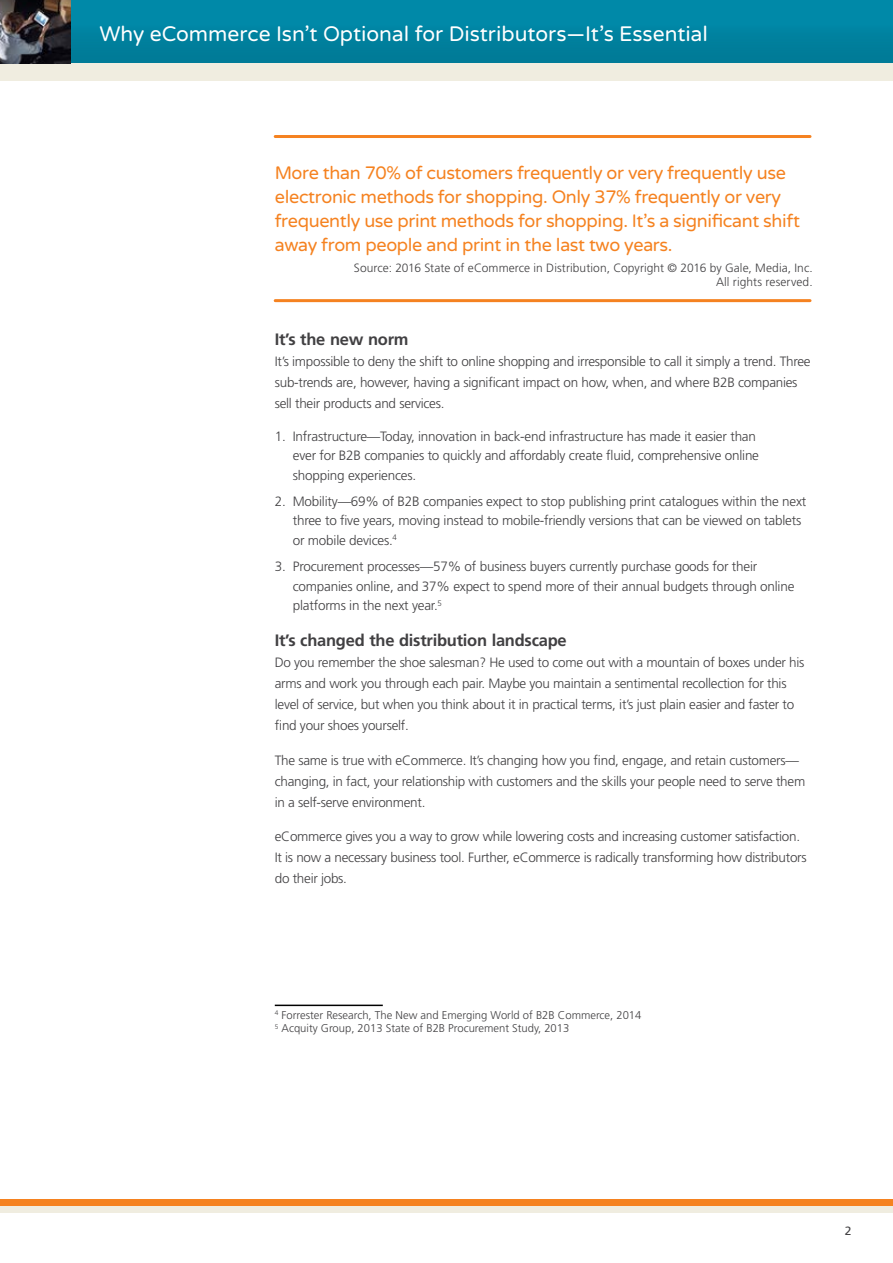
<style>
.page{position:relative;width:893px;height:1263px;background:#fff}
.page>*{position:absolute;margin:0;border:0;box-sizing:border-box;transform-origin:0 0}
.t1{font:21px "Varela Round";color:#fff}
.Quotation_Copy{font:18px/24px "Varela Round";letter-spacing:-.02em;color:#f58220}
.Body_Subhead{font:700 16.5px "Frutiger LT Std";letter-spacing:-.015em;color:#414042}
.Body_Copy{font:300 13.5px/21px "Frutiger LT Std";letter-spacing:-.02em;color:#414042}
.Quotation_Author_and{font:300 12px/14.4px "Frutiger LT Std";letter-spacing:.005em;color:#414042;text-align:right}
.t2{font:12px "Frutiger LT Std";color:#414042}
.Footnote{font:300 11.25px "Frutiger LT Std";color:#414042}
</style>
<div class="page">
<div style="left:0;top:1199px;width:893px;height:7px;background:#f58220"></div>
<div style="left:0;top:1206px;width:893px;height:7px;background:#f0ede0"></div>
<div style="left:0;top:0;width:893px;height:63px;background:#0084a2"></div>
<div style="left:0;top:63px;width:893px;height:17px;background:#f0ede0"></div>
<img style="left:0;top:0;width:70px;height:63px">
<hr style="left:275px;top:1004px;width:108px;height:2px;background:#000">
<hr style="left:275px;top:135px;width:535px;height:3px;background:#f58220">
<hr style="left:275px;top:299px;width:535px;height:3px;background:#f58220">
<h1 class="t1" style="left:99px;top:22px;width:610px">Why eCommerce Isn’t Optional for Distributors—It’s Essential</h1>
<p class="Quotation_Copy" style="left:275px;top:161px;width:527px">More than 70% of customers frequently or very frequently use electronic methods for shopping. Only 37% frequently or very frequently use print methods for shopping. It’s a significant shift away from people and print in the last two years.</p>
<p class="Quotation_Author_and" style="left:354px;top:261px;width:460px">Source: 2016 State of eCommerce in Distribution, Copyright © 2016 by Gale, Media, Inc.<br>All rights reserved.</p>
<p class="Body_Subhead" style="left:275px;top:329px;width:135px">It’s the new norm</p>
<p class="Body_Copy" style="left:275px;top:351px;width:537px">It’s impossible to deny the shift to online shopping and irresponsible to call it simply a trend. Three sub-trends are, however, having a significant impact on how, when, and where B2B companies sell their products and services.</p>
<p class="Body_Copy" style="left:293px;top:426px;width:468px;line-height:19.5px;text-indent:-18px">1. Infrastructure—Today, innovation in back-end infrastructure has made it easier than ever for B2B companies to quickly and affordably create fluid, comprehensive online shopping experiences.</p>
<p class="Body_Copy" style="left:293px;top:492px;width:515px;line-height:19.5px;text-indent:-18px">2. Mobility—69% of B2B companies expect to stop publishing print catalogues within the next three to five years, moving instead to mobile-friendly versions that can be viewed on tablets or mobile devices.<sup>4</sup></p>
<p class="Body_Copy" style="left:293px;top:557px;width:503px;line-height:19.5px;text-indent:-18px">3. Procurement processes—57% of business buyers currently purchase goods for their companies online, and 37% expect to spend more of their annual budgets through online platforms in the next year.<sup>5</sup></p>
<p class="Body_Subhead" style="left:275px;top:631px;width:293px">It’s changed the distribution landscape</p>
<p class="Body_Copy" style="left:275px;top:652px;width:531px">Do you remember the shoe salesman? He used to come out with a mountain of boxes under his arms and work you through each pair. Maybe you maintain a sentimental recollection for this level of service, but when you think about it in practical terms, it’s just plain easier and faster to find your shoes yourself.</p>
<p class="Body_Copy" style="left:275px;top:750px;width:532px">The same is true with eCommerce. It’s changing how you find, engage, and retain customers— changing, in fact, your relationship with customers and the skills your people need to serve them in a self-serve environment.</p>
<p class="Body_Copy" style="left:275px;top:826px;width:533px">eCommerce gives you a way to grow while lowering costs and increasing customer satisfaction.<br>It is now a necessary business tool. Further, eCommerce is radically transforming how distributors do their jobs.</p>
<p class="Footnote" style="left:275px;top:1008px;width:368px"><sup>4</sup> Forrester Research, The New and Emerging World of B2B Commerce, 2014</p>
<p class="Footnote" style="left:275px;top:1022px;width:296px"><sup>5</sup> Acquity Group, 2013 State of B2B Procurement Study, 2013</p>
<p class="t2" style="left:845px;top:1223px;width:8px">2</p>
</div>
